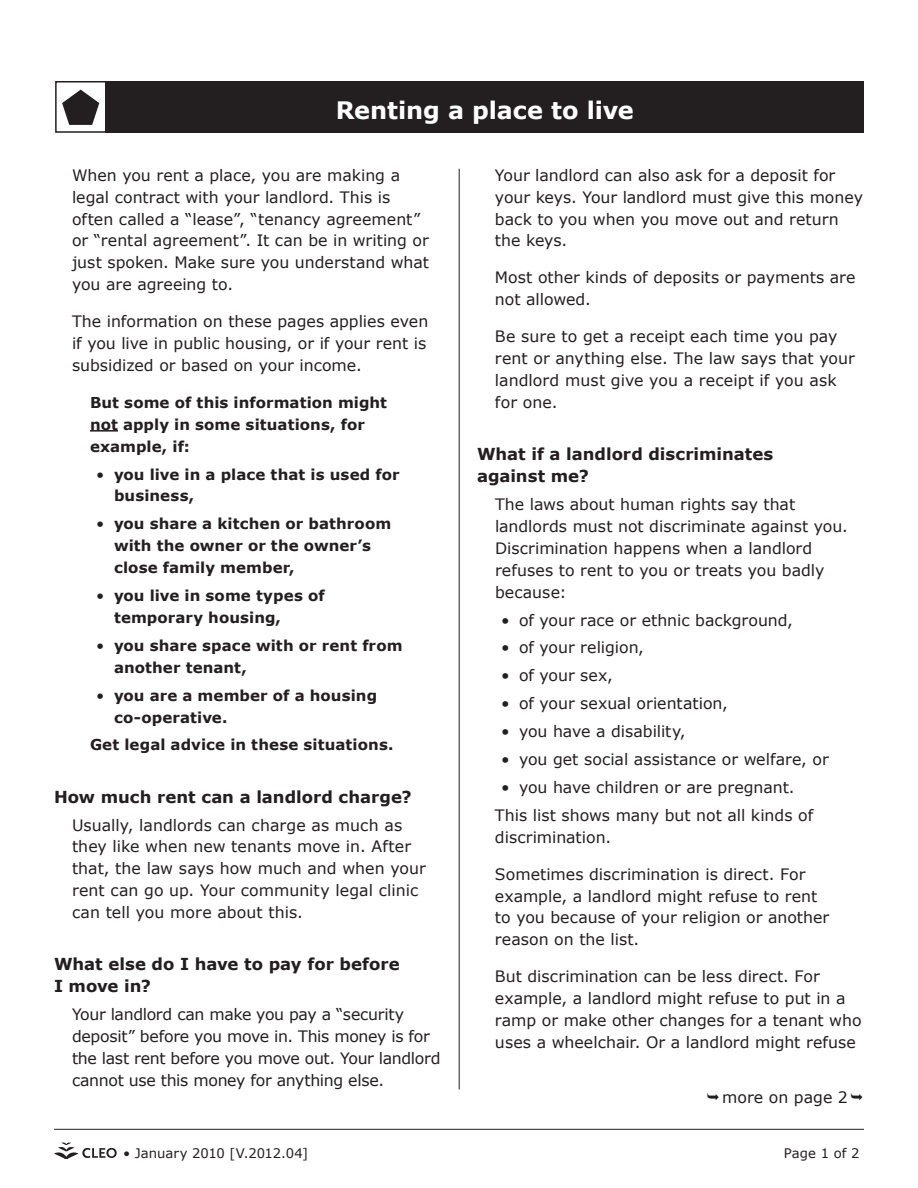
<style>
.page{position:relative;width:918px;height:1188px;background:#fff}
.page>*{position:absolute;margin:0;border:0;box-sizing:border-box;transform-origin:0 0}
.t1{font:700 24px "Verdana";letter-spacing:-.005em;color:#fff}
.Body_subheads{font:700 16.5px/22.2px "Verdana";color:#231f20}
.Body_text{font:15.75px/21.9px "Verdana";color:#231f20}
.Body_text_-_First_pa{font:15.75px/21.9px "Verdana";letter-spacing:-.005em;color:#231f20}
.Body_bullets{font:15.75px "Verdana";color:#231f20}
.Body_-_More_on_page{font:15.75px "Verdana";color:#231f20}
.Body_bullets-2{font:700 15px/21.9px "Verdana";letter-spacing:.005em;color:#231f20}
.Disclaimer{font:700 15px/21.9px "Verdana";letter-spacing:.005em;color:#231f20}
.t2{font:13.2px "Verdana";color:#231f20}
.s1{font-weight:400}
</style>
<div class="page">
<div style="left:105px;top:81px;width:759px;height:52px;background:#231f20"></div>
<hr style="left:54px;top:1129px;width:810px;height:1px;background:#231f20">
<svg style="left:54px;top:1142px;width:63px;height:17px"></svg>
<div style="left:55px;top:81px;width:52px;height:52px;border:2px solid #231f20"></div>
<hr style="left:459px;top:169px;width:1px;height:920px;background:#231f20">
<hr style="left:90px;top:430px;width:28px;height:2px;background:#231f20">
<p class="t1" style="left:336px;top:95px;width:299px">Renting a place to live</p>
<p class="Body_text" style="left:72px;top:164px;width:358px">When you rent a place, you are making a legal contract with your landlord. This is often called a “lease”, “tenancy agreement” or “rental agreement”. It can be in writing or just spoken. Make sure you understand what you are agreeing to.</p>
<p class="Body_text" style="left:72px;top:310px;width:358px">The information on these pages applies even if you live in public housing, or if your rent is subsidized or based on your income.</p>
<p class="Disclaimer" style="left:90px;top:391px;width:299px">But some of this information might not apply in some situations, for example, if:</p>
<p class="Body_bullets-2" style="left:114px;top:463px;width:287px;text-indent:-18px"><span class="s1">•</span> you live in a place that is used for business,</p>
<p class="Body_bullets-2" style="left:114px;top:513px;width:279px;text-indent:-18px"><span class="s1">•</span> you share a kitchen or bathroom with the owner or the owner’s close family member,</p>
<p class="Body_bullets-2" style="left:114px;top:584px;width:212px;text-indent:-18px"><span class="s1">•</span> you live in some types of temporary housing,</p>
<p class="Body_bullets-2" style="left:114px;top:634px;width:290px;text-indent:-18px"><span class="s1">•</span> you share space with or rent from another tenant,</p>
<p class="Body_bullets-2" style="left:114px;top:684px;width:265px;text-indent:-18px"><span class="s1">•</span> you are a member of a housing co‑operative.</p>
<p class="Disclaimer" style="left:90px;top:734px;width:305px">Get legal advice in these situations.</p>
<p class="Body_subheads" style="left:54px;top:785px;width:359px">How much rent can a landlord charge?</p>
<p class="Body_text_-_First_pa" style="left:72px;top:813px;width:355px">Usually, landlords can charge as much as they like when new tenants move in. After that, the law says how much and when your rent can go up. Your community legal clinic can tell you more about this.</p>
<p class="Body_subheads" style="left:54px;top:953px;width:347px">What else do I have to pay for before<br>I move in?</p>
<p class="Body_text_-_First_pa" style="left:72px;top:1003px;width:370px">Your landlord can make you pay a “security deposit” before you move in. This money is for the last rent before you move out. Your landlord cannot use this money for anything else.</p>
<p class="Body_text" style="left:495px;top:164px;width:370px">Your landlord can also ask for a deposit for your keys. Your landlord must give this money back to you when you move out and return the keys.</p>
<p class="Body_text" style="left:495px;top:266px;width:362px">Most other kinds of deposits or payments are not allowed.</p>
<p class="Body_text" style="left:495px;top:325px;width:361px">Be sure to get a receipt each time you pay rent or anything else. The law says that your landlord must give you a receipt if you ask for one.</p>
<p class="Body_subheads" style="left:477px;top:442px;width:298px">What if a landlord discriminates against me?</p>
<p class="Body_text_-_First_pa" style="left:495px;top:493px;width:354px">The laws about human rights say that landlords must not discriminate against you.<br>Discrimination happens when a landlord refuses to rent to you or treats you badly because:</p>
<p class="Body_bullets" style="left:501px;top:610px;width:293px">• of your race or ethnic background,</p>
<p class="Body_bullets" style="left:501px;top:638px;width:145px">• of your religion,</p>
<p class="Body_bullets" style="left:501px;top:666px;width:113px">• of your sex,</p>
<p class="Body_bullets" style="left:501px;top:693px;width:228px">• of your sexual orientation,</p>
<p class="Body_bullets" style="left:501px;top:721px;width:186px">• you have a disability,</p>
<p class="Body_bullets" style="left:501px;top:749px;width:329px">• you get social assistance or welfare, or</p>
<p class="Body_bullets" style="left:501px;top:777px;width:295px">• you have children or are pregnant.</p>
<p class="Body_text" style="left:495px;top:804px;width:320px">This list shows many but not all kinds of discrimination.</p>
<p class="Body_text" style="left:495px;top:862px;width:336px">Sometimes discrimination is direct. For example, a landlord might refuse to rent to you because of your religion or another reason on the list.</p>
<p class="Body_text" style="left:495px;top:965px;width:368px">But discrimination can be less direct. For example, a landlord might refuse to put in a ramp or make other changes for a tenant who uses a wheelchair. Or a landlord might refuse</p>
<p class="Body_-_More_on_page" style="left:722px;top:1088px;width:127px">more on page 2</p>
<p class="t2" style="left:123px;top:1145px;width:187px">• January 2010 [V.2012.04]</p>
<p class="t2" style="left:784px;top:1145px;width:77px">Page 1 of 2</p>
</div>
